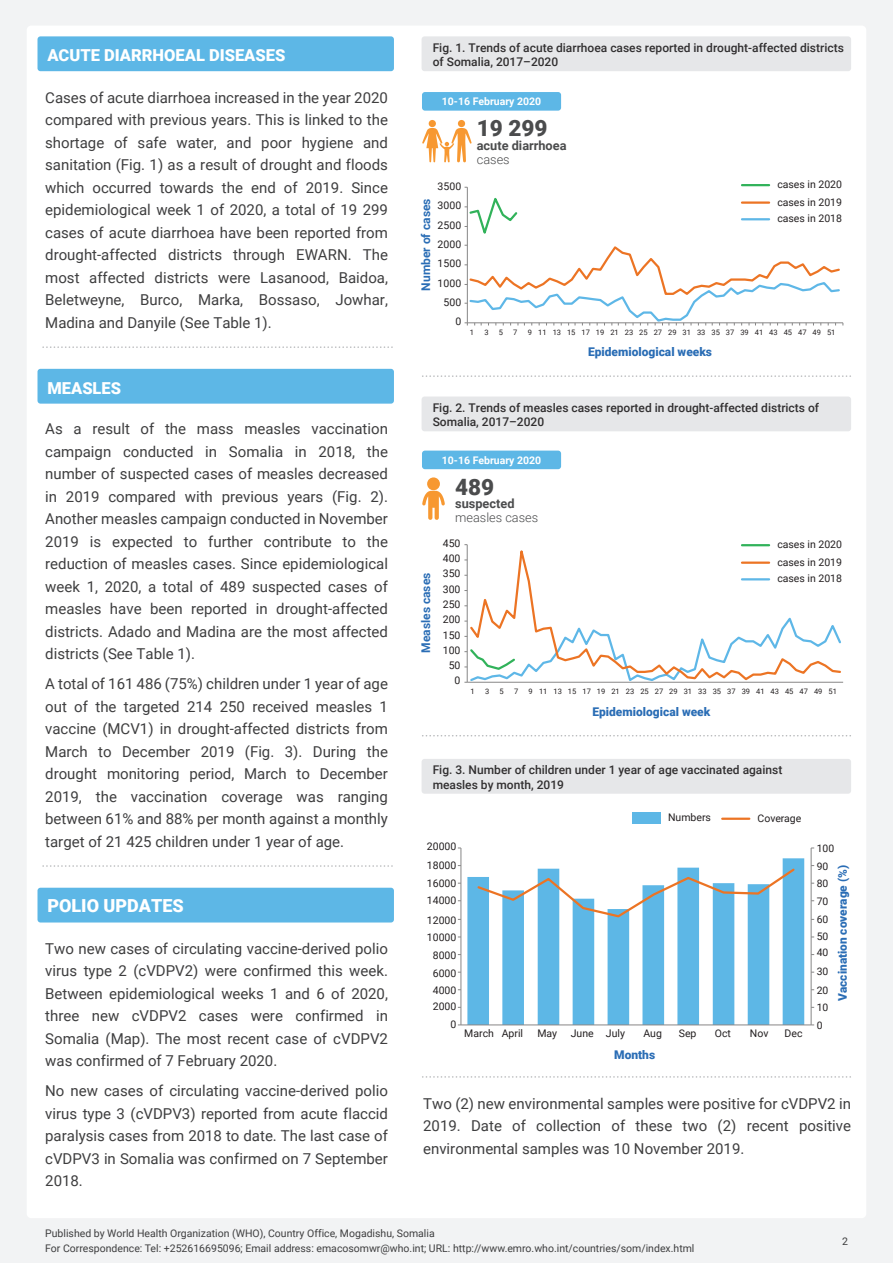
<style>
.page{position:relative;width:893px;height:1263px;background:#f2f3f4}
.page>*{position:absolute;margin:0;border:0;box-sizing:border-box;transform-origin:0 0}
.t1{font:900 22.5px "Roboto";color:#4b4c4d}
.t2{font:900 18px "Roboto";color:#fff}
.t3{font:900 16.5px "Roboto";color:#fff}
.t4{font:15px/22.5px "Roboto";color:#3e3e3f;text-align:justify}
.t5{font:700 12.75px "Roboto";color:#4b4c4d}
.t6{font:300 12.75px "Roboto";color:#4b4c4d}
.t7{font:500 12px/14.4px "Roboto";color:#312f30}
.t8{font:900 12px "Roboto";color:#2a6db5}
.t9{font:700 12px "Roboto";color:#2a6db5}
.t10{font:900 11.85px "Roboto";color:#2a6db5}
.t11{font:10.5px/17.1px "Roboto";color:#231f20}
.t12{font:10.5px/15px "Roboto";color:#3e3e3f}
.t13{font:700 10.5px "Roboto";color:#fff}
.t14{font:10.35px "Roboto";color:#231f20}
.t15{font:7.5px "Roboto";color:#231f20}
</style>
<div class="page">
<div style="left:27px;top:26px;width:839px;height:1192px;background:#fff;border-radius:4px"></div>
<div style="left:38px;top:36px;width:356px;height:35px;background:#5db7e6;border-radius:3px"></div>
<div style="left:38px;top:369px;width:356px;height:35px;background:#5db7e6;border-radius:3px"></div>
<div style="left:422px;top:92px;width:139px;height:19px;background:#5db7e6;border-radius:3px"></div>
<svg style="left:422px;top:120px;width:50px;height:42px"></svg>
<div style="left:422px;top:451px;width:139px;height:18px;background:#5db7e6;border-radius:3px"></div>
<div style="left:422px;top:36px;width:429px;height:35px;background:#e6e7e9;border-radius:3px"></div>
<div style="left:422px;top:396px;width:429px;height:35px;background:#e6e7e9;border-radius:3px"></div>
<div style="left:422px;top:759px;width:429px;height:35px;background:#e6e7e9;border-radius:3px"></div>
<svg style="left:43px;top:347px;width:350px;height:1px"></svg>
<div style="left:38px;top:888px;width:356px;height:34px;background:#5db7e6;border-radius:3px"></div>
<svg style="left:43px;top:866px;width:350px;height:1px"></svg>
<svg style="left:422px;top:735px;width:429px;height:1px"></svg>
<svg style="left:422px;top:1076px;width:429px;height:1px"></svg>
<svg style="left:422px;top:376px;width:429px;height:1px"></svg>
<svg style="left:422px;top:491px;width:23px;height:29px"></svg>
<div style="left:427px;top:477px;width:13px;height:13px;background:#f79831;border-radius:50%"></div>
<hr style="left:722px;top:818px;width:27px;height:2px;background:#ec7424">
<div style="left:632px;top:813px;width:29px;height:11px;background:#5db7e6"></div>
<hr style="left:742px;top:184px;width:27px;height:2px;background:#31b25a">
<svg style="left:465px;top:187px;width:379px;height:138px"></svg>
<hr style="left:467px;top:545px;width:1px;height:137px;background:#878686">
<svg style="left:481px;top:544px;width:290px;height:70px"></svg>
<svg style="left:464px;top:614px;width:379px;height:69px"></svg>
<svg style="left:467px;top:858px;width:337px;height:166px;fill:#5db7e6"></svg>
<hr style="left:811px;top:848px;width:1px;height:177px;background:#878686">
<hr style="left:461px;top:848px;width:1px;height:177px;background:#878686">
<hr style="left:461px;top:1024px;width:350px;height:1px;background:#878686">
<svg style="left:476px;top:866px;width:321px;height:53px"></svg>
<p class="t3" style="left:47px;top:44px;width:240px">ACUTE DIARRHOEAL DISEASES</p>
<p class="t7" style="left:433px;top:40px;width:413px">Fig. 1. Trends of acute diarrhoea cases reported in drought-affected districts of Somalia, 2017–2020</p>
<p class="t4" style="left:45px;top:86px;width:344px">Cases of acute diarrhoea increased in the year 2020 compared with previous years. This is linked to the shortage of safe water, and poor hygiene and sanitation (Fig. 1) as a result of drought and floods which occurred towards the end of 2019. Since epidemiological week 1 of 2020, a total of 19 299 cases of acute diarrhoea have been reported from drought-affected districts through EWARN. The most affected districts were Lasanood, Baidoa, Beletweyne, Burco, Marka, Bossaso, Jowhar, Madina and Danyile (See Table 1).</p>
<p class="t13" style="left:442px;top:94px;width:101px">10-16 February 2020</p>
<h1 class="t1" style="left:477px;top:112px;width:72px">19 299</h1>
<p class="t5" style="left:477px;top:136px;width:91px">acute diarrhoea</p>
<p class="t6" style="left:477px;top:150px;width:34px">cases</p>
<p class="t11" style="left:777px;top:176px;width:66px;text-align:justify">cases in 2020 cases in 2019 cases in 2018</p>
<p class="t11" style="left:438px;top:177px;width:25px">3500</p>
<p class="t9" style="left:417px;top:291px;width:93px;rotate:-90deg">Number of cases</p>
<p class="t11" style="left:438px;top:197px;width:25px">3000</p>
<p class="t11" style="left:438px;top:216px;width:25px">2500</p>
<p class="t11" style="left:438px;top:235px;width:25px">2000</p>
<p class="t11" style="left:438px;top:255px;width:25px">1500</p>
<p class="t11" style="left:438px;top:274px;width:25px">1000</p>
<p class="t11" style="left:444px;top:293px;width:19px">500</p>
<p class="t11" style="left:455px;top:313px;width:7px">0</p>
<p class="t15" style="left:470px;top:327px;width:6px">1</p>
<p class="t15" style="left:484px;top:327px;width:6px">3</p>
<p class="t15" style="left:499px;top:327px;width:6px">5</p>
<p class="t15" style="left:513px;top:327px;width:6px">7</p>
<p class="t15" style="left:528px;top:327px;width:309px">9 11 13 15 17 19 21 23 25 27 29 31 33 35 37 39 41 43 45 47 49 51</p>
<p class="t3" style="left:47px;top:376px;width:75px">MEASLES</p>
<p class="t4" style="left:45px;top:417px;width:344px">As a result of the mass measles vaccination campaign conducted in Somalia in 2018, the number of suspected cases of measles decreased in 2019 compared with previous years (Fig. 2).<br>Another measles campaign conducted in November 2019 is expected to further contribute to the reduction of measles cases. Since epidemiological week 1, 2020, a total of 489 suspected cases of measles have been reported in drought-affected districts. Adado and Madina are the most affected districts (See Table 1).</p>
<p class="t4" style="left:45px;top:672px;width:344px">A total of 161 486 (75%) children under 1 year of age out of the targeted 214 250 received measles 1 vaccine (MCV1) in drought-affected districts from March to December 2019 (Fig. 3). During the drought monitoring period, March to December 2019, the vaccination coverage was ranging between 61% and 88% per month against a monthly target of 21 425 children under 1 year of age.</p>
<p class="t2" style="left:47px;top:893px;width:138px">POLIO UPDATES</p>
<p class="t4" style="left:45px;top:936px;width:344px">Two new cases of circulating vaccine-derived polio virus type 2 (cVDPV2) were confirmed this week.<br>Between epidemiological weeks 1 and 6 of 2020, three new cVDPV2 cases were confirmed in Somalia (Map). The most recent case of cVDPV2 was confirmed of 7 February 2020.</p>
<p class="t4" style="left:45px;top:1079px;width:344px">No new cases of circulating vaccine-derived polio virus type 3 (cVDPV3) reported from acute flaccid paralysis cases from 2018 to date. The last case of cVDPV3 in Somalia was confirmed on 7 September 2018.</p>
<p class="t8" style="left:588px;top:344px;width:126px">Epidemiological weeks</p>
<p class="t7" style="left:433px;top:400px;width:388px">Fig. 2. Trends of measles cases reported in drought-affected districts of<br>Somalia, 2017–2020</p>
<p class="t9" style="left:417px;top:653px;width:81px;rotate:-90deg">Measles cases</p>
<p class="t13" style="left:442px;top:453px;width:101px">10-16 February 2020</p>
<h1 class="t1" style="left:455px;top:471px;width:41px">489</h1>
<p class="t5" style="left:455px;top:495px;width:61px">suspected</p>
<p class="t6" style="left:455px;top:509px;width:85px">measles cases</p>
<p class="t11" style="left:443px;top:534px;width:19px">450</p>
<p class="t11" style="left:443px;top:549px;width:19px">400</p>
<p class="t11" style="left:443px;top:565px;width:19px">350</p>
<p class="t11" style="left:443px;top:580px;width:19px">300</p>
<p class="t11" style="left:443px;top:595px;width:19px">250</p>
<p class="t11" style="left:443px;top:611px;width:19px">200</p>
<p class="t11" style="left:443px;top:626px;width:19px">150</p>
<p class="t11" style="left:443px;top:641px;width:19px">100</p>
<p class="t11" style="left:449px;top:656px;width:13px">50</p>
<p class="t11" style="left:455px;top:672px;width:7px">0</p>
<p class="t11" style="left:777px;top:536px;width:66px;text-align:justify">cases in 2020 cases in 2019 cases in 2018</p>
<p class="t15" style="left:471px;top:686px;width:6px">1</p>
<p class="t15" style="left:485px;top:686px;width:6px">3</p>
<p class="t15" style="left:500px;top:686px;width:6px">5</p>
<p class="t15" style="left:514px;top:686px;width:6px">7</p>
<p class="t15" style="left:528px;top:686px;width:310px">9 11 13 15 17 19 21 23 25 27 29 31 33 35 37 39 41 43 45 47 49 51</p>
<p class="t8" style="left:592px;top:703px;width:119px">Epidemiological week</p>
<p class="t7" style="left:433px;top:762px;width:351px">Fig. 3. Number of children under 1 year of age vaccinated against measles by month, 2019</p>
<p class="t11" style="left:668px;top:809px;width:44px">Numbers</p>
<p class="t11" style="left:758px;top:810px;width:45px">Coverage</p>
<p class="t11" style="left:427px;top:837px;width:31px;line-height:18.6px">20000<br>18000</p>
<p class="t11" style="left:427px;top:874px;width:31px;line-height:17.5px">16000<br>14000</p>
<p class="t11" style="left:427px;top:911px;width:31px">12000<br>10000</p>
<p class="t11" style="left:433px;top:946px;width:25px;line-height:17.5px">8000<br>6000</p>
<p class="t11" style="left:433px;top:982px;width:25px;line-height:16px">4000<br>2000</p>
<p class="t14" style="left:817px;top:841px;width:19px">100</p>
<p class="t14" style="left:817px;top:859px;width:13px">90</p>
<p class="t14" style="left:817px;top:876px;width:13px">80</p>
<p class="t14" style="left:817px;top:893px;width:13px">70</p>
<p class="t14" style="left:817px;top:912px;width:13px">60</p>
<p class="t14" style="left:817px;top:929px;width:13px">50</p>
<p class="t14" style="left:817px;top:945px;width:13px">40</p>
<p class="t14" style="left:817px;top:964px;width:13px">30</p>
<p class="t14" style="left:817px;top:983px;width:13px">20</p>
<p class="t14" style="left:817px;top:1000px;width:13px">10</p>
<p class="t10" style="left:834px;top:1001px;width:137px;rotate:-90deg">Vaccination coverage (%)</p>
<p class="t11" style="left:450px;top:1015px;width:7px">0</p>
<p class="t11" style="left:464px;top:1024px;width:60px">March April</p>
<p class="t11" style="left:537px;top:1024px;width:21px">May</p>
<p class="t11" style="left:571px;top:1024px;width:56px">June July</p>
<p class="t11" style="left:643px;top:1024px;width:20px">Aug</p>
<p class="t11" style="left:679px;top:1024px;width:19px">Sep</p>
<p class="t11" style="left:715px;top:1024px;width:18px">Oct</p>
<p class="t11" style="left:750px;top:1024px;width:20px">Nov</p>
<p class="t11" style="left:784px;top:1024px;width:19px">Dec</p>
<p class="t14" style="left:817px;top:1018px;width:7px">0</p>
<p class="t8" style="left:614px;top:1046px;width:43px">Months</p>
<p class="t4" style="left:423px;top:1091px;width:429px">Two (2) new environmental samples were positive for cVDPV2 in 2019. Date of collection of these two (2) recent positive environmental samples was 10 November 2019.</p>
<p class="t12" style="left:45px;top:1225px;width:651px">Published by World Health Organization (WHO), Country Office, Mogadishu, Somalia<br>For Correspondence: Tel: +252616695096; Email address: emacosomwr@who.int; URL: http://www.emro.who.int/countries/som/index.html</p>
<p class="t12" style="left:842px;top:1233px;width:7px">2</p>
</div>
